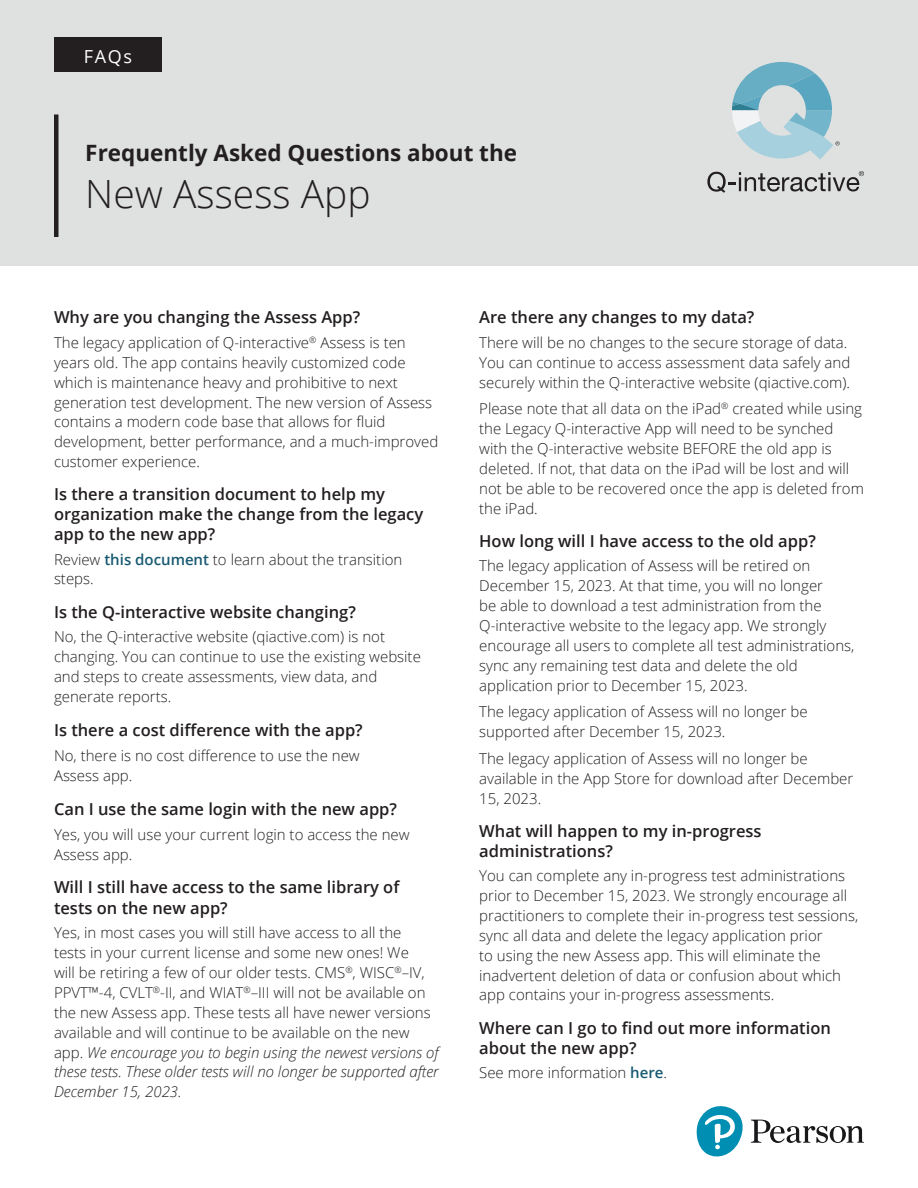
<style>
.page{position:relative;width:918px;height:1188px;background:#fff}
.page>*{position:absolute;margin:0;border:0;box-sizing:border-box;transform-origin:0 0}
.t1{font:300 39px "Open Sans";color:#231f20}
.t2{font:700 22.5px "Open Sans";color:#231f20}
.t3{font:18px "Open Sans";color:#fff}
.t4{font:600 16.5px/19.8px "Open Sans";color:#231f20}
.Content{font:300 15px/19.8px "Open Sans";color:#231f20}
.s1{font-weight:600;color:#185a71}
.s2{font-style:italic}
</style>
<div class="page">
<svg style="left:696px;top:1106px;width:168px;height:51px"></svg>
<div style="left:0;top:0;width:918px;height:266px;background:#dfe1e1"></div>
<svg style="left:732px;top:62px;width:108px;height:97px"></svg>
<svg style="left:707px;top:171px;width:157px;height:22px"></svg>
<div style="left:54px;top:37px;width:108px;height:35px;background:#231f20"></div>
<hr style="left:54px;top:114px;width:4px;height:123px;background:#231f20">
<p class="t3" style="left:84px;top:44px;width:50px">FAQs</p>
<p class="t2" style="left:85px;top:137px;width:433px">Frequently Asked Questions about the</p>
<p class="t1" style="left:85px;top:167px;width:287px">New Assess App</p>
<h2 class="t4" style="left:54px;top:307px;width:308px">Why are you changing the Assess App?</h2>
<p class="Content" style="left:54px;top:332px;width:386px">The legacy application of Q-interactive<sup>®</sup> Assess is ten years old. The app contains heavily customized code which is maintenance heavy and prohibitive to next generation test development. The new version of Assess contains a modern code base that allows for fluid development, better performance, and a much-improved customer experience.</p>
<h2 class="t4" style="left:54px;top:484px;width:371px">Is there a transition document to help my organization make the change from the legacy app to the new app?</h2>
<p class="Content" style="left:54px;top:549px;width:350px">Review <span class="s1">this document</span> to learn about the transition steps.</p>
<h2 class="t4" style="left:54px;top:602px;width:303px">Is the Q-interactive website changing?</h2>
<p class="Content" style="left:54px;top:626px;width:368px">No, the Q-interactive website (qiactive.com) is not changing. You can continue to use the existing website and steps to create assessments, view data, and generate reports.</p>
<h2 class="t4" style="left:54px;top:720px;width:310px">Is there a cost difference with the app?</h2>
<p class="Content" style="left:54px;top:745px;width:307px">No, there is no cost difference to use the new<br>Assess app.</p>
<h2 class="t4" style="left:54px;top:799px;width:345px">Can I use the same login with the new app?</h2>
<p class="Content" style="left:54px;top:824px;width:357px">Yes, you will use your current login to access the new<br>Assess app.</p>
<h2 class="t4" style="left:54px;top:876px;width:347px;line-height:21px">Will I still have access to the same library of tests on the new app?</h2>
<p class="Content" style="left:54px;top:922px;width:386px">Yes, in most cases you will still have access to all the<br>tests in your current license and some new ones! We<br>will be retiring a few of our older tests. CMS<sup>®</sup>, WISC<sup>®</sup>–IV, PPVT™-4, CVLT<sup>®</sup>-II, and WIAT<sup>®</sup>–III will not be available on the new Assess app. These tests all have newer versions available and will continue to be available on the new app. <span class="s2">We encourage you to begin using the newest versions of these tests. These older tests will no longer be supported after December 15, 2023.</span></p>
<h2 class="t4" style="left:479px;top:307px;width:277px">Are there any changes to my data?</h2>
<p class="Content" style="left:479px;top:332px;width:373px">There will be no changes to the secure storage of data.<br>You can continue to access assessment data safely and securely within the Q-interactive website (qiactive.com).</p>
<p class="Content" style="left:479px;top:399px;width:386px">Please note that all data on the iPad<sup>®</sup> created while using the Legacy Q-interactive App will need to be synched with the Q-interactive website BEFORE the old app is deleted. If not, that data on the iPad will be lost and will not be able to be recovered once the app is deleted from the iPad.</p>
<h2 class="t4" style="left:479px;top:531px;width:338px">How long will I have access to the old app?</h2>
<p class="Content" style="left:479px;top:556px;width:377px">The legacy application of Assess will be retired on December 15, 2023. At that time, you will no longer<br>be able to download a test administration from the Q-interactive website to the legacy app. We strongly encourage all users to complete all test administrations, sync any remaining test data and delete the old application prior to December 15, 2023.</p>
<p class="Content" style="left:479px;top:702px;width:330px">The legacy application of Assess will no longer be supported after December 15, 2023.</p>
<p class="Content" style="left:479px;top:748px;width:376px">The legacy application of Assess will no longer be available in the App Store for download after December<br>15, 2023.</p>
<h2 class="t4" style="left:479px;top:821px;width:284px">What will happen to my in-progress administrations?</h2>
<p class="Content" style="left:479px;top:865px;width:381px">You can complete any in-progress test administrations prior to December 15, 2023. We strongly encourage all practitioners to complete their in-progress test sessions, sync all data and delete the legacy application prior<br>to using the new Assess app. This will eliminate the inadvertent deletion of data or confusion about which app contains your in-progress assessments.</p>
<h2 class="t4" style="left:479px;top:1017px;width:353px">Where can I go to find out more information about the new app?</h2>
<p class="Content" style="left:479px;top:1062px;width:189px">See more information <span class="s1">here</span>.</p>
</div>
